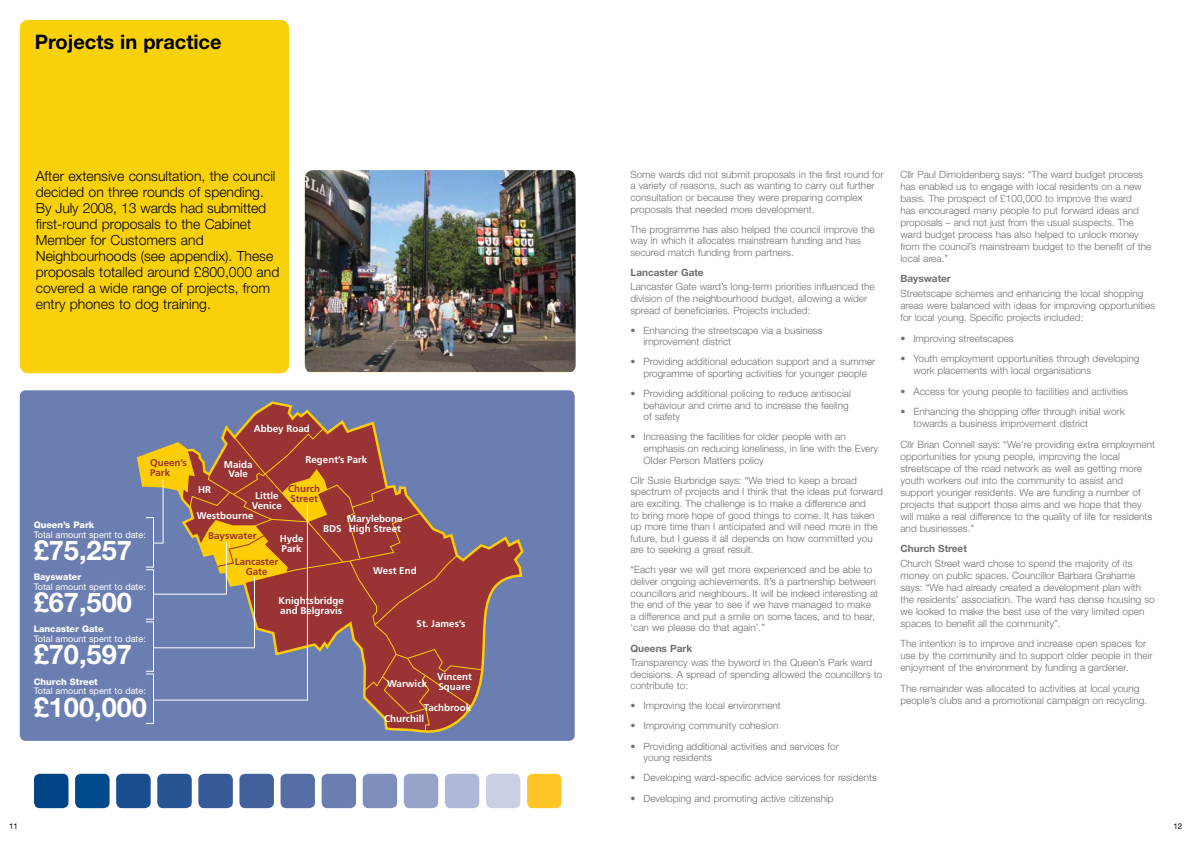
<style>
.page{position:relative;width:1191px;height:842px;background:#fff}
.page>*{position:absolute;margin:0;border:0;box-sizing:border-box;transform-origin:0 0}
.t1{font:700 27.2px "Helvetica Neue";color:#fff}
.t2{font:700 20px "Helvetica Neue";color:#000}
.t3{font:300 14px/16px "Helvetica Neue";color:#000}
.t4{font:300 10px/11.6px "Helvetica Neue";color:#6d6f71}
.t5{font:700 10px "Helvetica Neue";color:#6d6f71}
.t6{font:700 9.8px/9.8px "Frutiger";color:#fff}
.t7{font:700 9.8px/9.8px "Frutiger";color:#9a3333}
.t8{font:9.1px "Helvetica Neue";color:#fff}
.t9{font:800 9.1px "Helvetica Neue";color:#fff}
.t10{font:8px "Helvetica Neue";color:#000}
</style>
<div class="page">
<div style="left:20px;top:20px;width:269px;height:353px;background:#f9d10a;border-radius:9px"></div>
<div style="left:34px;top:774px;width:34px;height:34px;background:#004386;border-radius:6px"></div>
<div style="left:75px;top:774px;width:35px;height:34px;background:#00498a;border-radius:6px"></div>
<div style="left:116px;top:774px;width:35px;height:34px;background:#194e8e;border-radius:6px"></div>
<div style="left:157px;top:774px;width:35px;height:34px;background:#285493;border-radius:6px"></div>
<div style="left:198px;top:774px;width:35px;height:34px;background:#355a97;border-radius:6px"></div>
<div style="left:239px;top:774px;width:35px;height:34px;background:#41609c;border-radius:6px"></div>
<div style="left:280px;top:774px;width:35px;height:34px;background:#556fa6;border-radius:6px"></div>
<div style="left:322px;top:774px;width:34px;height:34px;background:#6b7eb1;border-radius:6px"></div>
<div style="left:363px;top:774px;width:34px;height:34px;background:#7f8fbc;border-radius:6px"></div>
<div style="left:404px;top:774px;width:34px;height:34px;background:#97a3c9;border-radius:6px"></div>
<div style="left:445px;top:774px;width:34px;height:34px;background:#afb8d6;border-radius:6px"></div>
<div style="left:486px;top:774px;width:34px;height:34px;background:#cbcfe4;border-radius:6px"></div>
<div style="left:527px;top:774px;width:34px;height:34px;background:#ffc425;border-radius:6px"></div>
<img style="left:305px;top:170px;width:270px;height:202px">
<div style="left:20px;top:390px;width:554px;height:351px;background:#6b7eb1;border-radius:6px"></div>
<svg style="left:135px;top:401px;width:390px;height:340px"></svg>
<svg style="left:139px;top:428px;width:344px;height:304px"></svg>
<hr style="left:153px;top:594px;width:74px;height:1px;background:#fff">
<hr style="left:153px;top:647px;width:101px;height:1px;background:#fff">
<hr style="left:153px;top:700px;width:154px;height:1px;background:#fff">
<hr style="left:163px;top:479px;width:1px;height:64px;background:#fff">
<hr style="left:226px;top:542px;width:1px;height:52px;background:#fff">
<hr style="left:254px;top:577px;width:1px;height:71px;background:#fff">
<hr style="left:307px;top:504px;width:1px;height:196px;background:#fff">
<div style="left:24px;top:508px;width:122px;height:223px;background:#6b7eb1;border-radius:6px"></div>
<h2 class="t2" style="left:35px;top:30px;width:188px">Projects in practice</h2>
<p class="t3" style="left:36px;top:168px;width:245px">After extensive consultation, the council decided on three rounds of spending.<br>By July 2008, 13 wards had submitted first-round proposals to the Cabinet Member for Customers and Neighbourhoods (see appendix). These proposals totalled around £800,000 and covered a wide range of projects, from entry phones to dog training.</p>
<p class="t7" style="left:150px;top:458px;width:38px">Queen’s<br>Park</p>
<p class="t9" style="left:34px;top:519px;width:62px">Queen’s Park</p>
<p class="t8" style="left:34px;top:529px;width:114px">Total amount spent to date:</p>
<h1 class="t1" style="left:34px;top:533px;width:100px">£75,257</h1>
<p class="t9" style="left:34px;top:571px;width:49px">Bayswater</p>
<p class="t8" style="left:34px;top:581px;width:114px">Total amount spent to date:</p>
<h1 class="t1" style="left:34px;top:585px;width:100px">£67,500</h1>
<p class="t9" style="left:34px;top:624px;width:71px">Lancaster Gate</p>
<p class="t8" style="left:34px;top:634px;width:114px">Total amount spent to date:</p>
<h1 class="t1" style="left:34px;top:638px;width:100px">£70,597</h1>
<p class="t9" style="left:34px;top:676px;width:66px">Church Street</p>
<p class="t8" style="left:34px;top:686px;width:114px">Total amount spent to date:</p>
<h1 class="t1" style="left:34px;top:690px;width:115px">£100,000</h1>
<p class="t6" style="left:254px;top:424px;width:58px">Abbey Road</p>
<p class="t6" style="left:305px;top:455px;width:63px">Regent’s Park</p>
<p class="t6" style="left:224px;top:459px;width:30px;text-align:center">Maida<br>Vale</p>
<p class="t6" style="left:252px;top:491px;width:31px;text-align:center">Little<br>Venice</p>
<p class="t6" style="left:280px;top:534px;width:25px">Hyde<br>Park</p>
<p class="t7" style="left:235px;top:556px;width:45px;text-align:center">Lancaster<br>Gate</p>
<p class="t6" style="left:198px;top:485px;width:15px">HR</p>
<p class="t7" style="left:288px;top:484px;width:33px">Church<br>Street</p>
<p class="t6" style="left:197px;top:511px;width:58px">Westbourne</p>
<p class="t6" style="left:323px;top:523px;width:20px">BDS</p>
<p class="t6" style="left:347px;top:513px;width:57px">Marylebone<br>High Street</p>
<p class="t7" style="left:208px;top:531px;width:50px">Bayswater</p>
<p class="t6" style="left:373px;top:566px;width:45px">West End</p>
<p class="t6" style="left:279px;top:595px;width:67px">Knightsbridge and Belgravis</p>
<p class="t6" style="left:416px;top:618px;width:50px">St. James’s</p>
<p class="t6" style="left:387px;top:679px;width:41px">Warwick</p>
<p class="t6" style="left:437px;top:672px;width:36px">Vincent<br>Square</p>
<p class="t6" style="left:384px;top:714px;width:42px">Churchill</p>
<p class="t6" style="left:424px;top:702px;width:49px">Tachbrook</p>
<p class="t4" style="left:630px;top:168px;width:255px">Some wards did not submit proposals in the first round for a variety of reasons, such as wanting to carry out further consultation or because they were preparing complex proposals that needed more development.</p>
<p class="t4" style="left:630px;top:223px;width:246px">The programme has also helped the council improve the way in which it allocates mainstream funding and has secured match funding from partners.</p>
<p class="t5" style="left:630px;top:266px;width:75px">Lancaster Gate</p>
<p class="t4" style="left:630px;top:281px;width:246px">Lancaster Gate ward’s long-term priorities influenced the division of the neighbourhood budget, allowing a wider spread of beneficiaries. Projects included:</p>
<p class="t4" style="left:643px;top:324px;width:181px;text-indent:-13px">• Enhancing the streetscape via a business improvement district</p>
<p class="t4" style="left:630px;top:356px;width:246px;text-align:center">• Providing additional education support and a summer programme of sporting activities for younger people</p>
<p class="t4" style="left:643px;top:387px;width:209px;text-indent:-13px">• Providing additional policing to reduce antisocial behaviour and crime and to increase the feeling of safety</p>
<p class="t4" style="left:643px;top:431px;width:236px;text-indent:-13px">• Increasing the facilities for older people with an emphasis on reducing loneliness, in line with the Every<br>Older Person Matters policy</p>
<p class="t4" style="left:630px;top:474px;width:254px">Cllr Susie Burbridge says: “We tried to keep a broad spectrum of projects and I think that the ideas put forward are exciting. The challenge is to make a difference and<br>to bring more hope of good things to come. It has taken up more time than I anticipated and will need more in the future, but I guess it all depends on how committed you are to seeking a great result.</p>
<p class="t4" style="left:630px;top:564px;width:249px">“Each year we will get more experienced and be able to deliver ongoing achievements. It’s a partnership between councillors and neighbours. It will be indeed interesting at the end of the year to see if we have managed to make a difference and put a smile on some faces, and to hear, ‘can we please do that again’.”</p>
<p class="t5" style="left:630px;top:642px;width:63px">Queens Park</p>
<p class="t4" style="left:630px;top:656px;width:253px">Transparency was the byword in the Queen’s Park ward decisions. A spread of spending allowed the councillors to contribute to:</p>
<p class="t4" style="left:630px;top:700px;width:152px">• Improving the local environment</p>
<p class="t4" style="left:630px;top:720px;width:149px">• Improving community cohesion</p>
<p class="t4" style="left:643px;top:740px;width:197px;text-indent:-13px">• Providing additional activities and services for young residents</p>
<p class="t4" style="left:630px;top:772px;width:248px">• Developing ward-specific advice services for residents</p>
<p class="t4" style="left:630px;top:792px;width:205px">• Developing and promoting active citizenship</p>
<p class="t4" style="left:900px;top:168px;width:252px;line-height:12px">Cllr Paul Dimoldenberg says: “The ward budget process has enabled us to engage with local residents on a new basis. The prospect of £100,000 to improve the ward<br>has encouraged many people to put forward ideas and proposals – and not just from the usual suspects. The ward budget process has also helped to unlock money from the council’s mainstream budget to the benefit of the local area.”</p>
<p class="t5" style="left:900px;top:272px;width:52px">Bayswater</p>
<p class="t4" style="left:900px;top:287px;width:256px;line-height:12px">Streetscape schemes and enhancing the local shopping areas were balanced with ideas for improving opportunities for local young. Specific projects included:</p>
<p class="t4" style="left:900px;top:332px;width:115px">• Improving streetscapes</p>
<p class="t4" style="left:913px;top:352px;width:227px;line-height:12px;text-indent:-13px">• Youth employment opportunities through developing work placements with local organisations</p>
<p class="t4" style="left:900px;top:385px;width:229px">• Access for young people to facilities and activities</p>
<p class="t4" style="left:913px;top:405px;width:213px;line-height:12px;text-indent:-13px">• Enhancing the shopping offer through initial work towards a business improvement district</p>
<p class="t4" style="left:900px;top:438px;width:256px;line-height:12px">Cllr Brian Connell says: “We’re providing extra employment opportunities for young people, improving the local streetscape of the road network as well as getting more youth workers out into the community to assist and support younger residents. We are funding a number of projects that support those aims and we hope that they will make a real difference to the quality of life for residents and businesses.”</p>
<p class="t5" style="left:900px;top:542px;width:68px">Church Street</p>
<p class="t4" style="left:900px;top:557px;width:256px;line-height:12px">Church Street ward chose to spend the majority of its money on public spaces. Councillor Barbara Grahame says: “We had already created a development plan with the residents’ association. The ward has dense housing so we looked to make the best use of the very limited open spaces to benefit all the community”.</p>
<p class="t4" style="left:900px;top:638px;width:254px;line-height:12px">The intention is to improve and increase open spaces for use by the community and to support older people in their enjoyment of the environment by funding a gardener.</p>
<p class="t4" style="left:900px;top:682px;width:248px;line-height:12px">The remainder was allocated to activities at local young people’s clubs and a promotional campaign on recycling.</p>
<p class="t10" style="left:9px;top:821px;width:10px">11</p>
<p class="t10" style="left:1173px;top:821px;width:10px">12</p>
</div>
